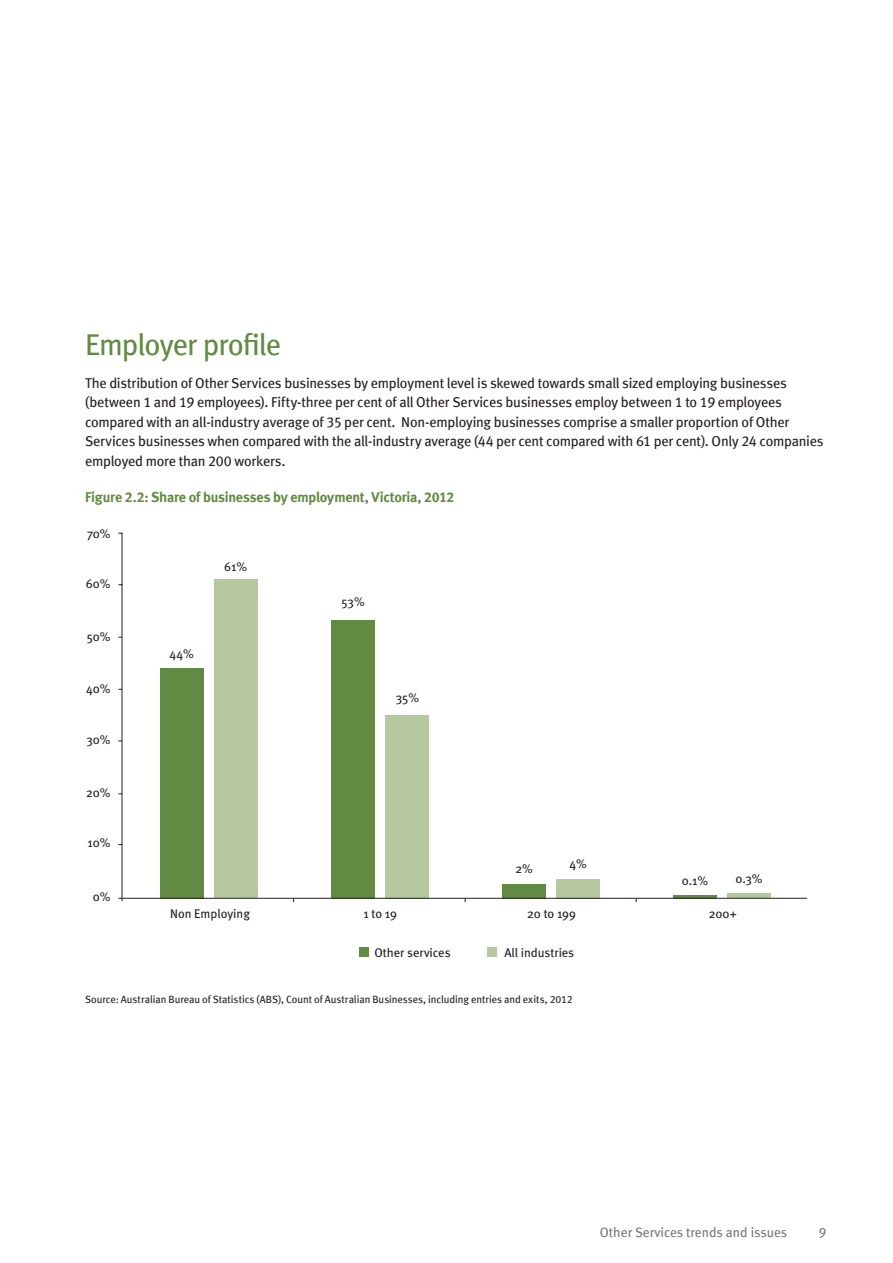
<style>
.page{position:relative;width:893px;height:1263px;background:#fff}
.page>*{position:absolute;margin:0;border:0;box-sizing:border-box;transform-origin:0 0}
.t1{font:30px "Meta Book LF";letter-spacing:-.03em;color:#638a42}
.t2{font:14.25px/19.5px "Meta Book LF";letter-spacing:-.015em;color:#231f20}
.t3{font:14.25px "Meta Bold LF";letter-spacing:-.015em;color:#638a42}
.t4{font:13.5px "Meta Book LF";color:#76787b}
.t5{font:12.6px "Meta";color:#231f20}
.t6{font:10.5px "Meta Book LF";letter-spacing:-.005em;color:#231f20}
</style>
<div class="page">
<hr style="left:122px;top:533px;width:1px;height:368px;background:#231f20">
<div style="left:160px;top:668px;width:43px;height:230px;background:#638a42"></div>
<div style="left:214px;top:579px;width:43px;height:319px;background:#b5c89f"></div>
<div style="left:332px;top:620px;width:43px;height:278px;background:#638a42"></div>
<div style="left:386px;top:715px;width:43px;height:183px;background:#b5c89f"></div>
<div style="left:503px;top:884px;width:43px;height:14px;background:#638a42"></div>
<div style="left:557px;top:879px;width:43px;height:19px;background:#b5c89f"></div>
<hr style="left:673px;top:895px;width:43px;height:3px;background:#638a42">
<div style="left:727px;top:893px;width:44px;height:5px;background:#b5c89f"></div>
<hr style="left:118px;top:898px;width:689px;height:1px;background:#231f20">
<div style="left:359px;top:947px;width:9px;height:9px;background:#638a42"></div>
<div style="left:488px;top:947px;width:9px;height:9px;background:#b5c89f"></div>
<h1 class="t1" style="left:85px;top:327px;width:197px">Employer profile</h1>
<p class="t2" style="left:85px;top:373px;width:740px">The distribution of Other Services businesses by employment level is skewed towards small sized employing businesses (between 1 and 19 employees). Fifty-three per cent of all Other Services businesses employ between 1 to 19 employees compared with an all-industry average of 35 per cent. Non-employing businesses comprise a smaller proportion of Other Services businesses when compared with the all-industry average (44 per cent compared with 61 per cent). Only 24 companies employed more than 200 workers.</p>
<p class="t3" style="left:85px;top:489px;width:371px">Figure 2.2: Share of businesses by employment, Victoria, 2012</p>
<p class="t5" style="left:87px;top:526px;width:25px">70%</p>
<p class="t5" style="left:86px;top:576px;width:26px">60%</p>
<p class="t5" style="left:87px;top:629px;width:25px">50%</p>
<p class="t5" style="left:86px;top:681px;width:26px">40%</p>
<p class="t5" style="left:86px;top:732px;width:26px">30%</p>
<p class="t5" style="left:86px;top:785px;width:26px">20%</p>
<p class="t5" style="left:88px;top:836px;width:24px">10%</p>
<p class="t5" style="left:93px;top:889px;width:19px">0%</p>
<p class="t5" style="left:169px;top:646px;width:26px">44%</p>
<p class="t5" style="left:224px;top:559px;width:24px">61%</p>
<p class="t5" style="left:342px;top:594px;width:25px">53%</p>
<p class="t5" style="left:396px;top:690px;width:25px">35%</p>
<p class="t5" style="left:515px;top:861px;width:19px">2%</p>
<p class="t5" style="left:570px;top:856px;width:19px">4%</p>
<p class="t5" style="left:682px;top:874px;width:28px">0.1%</p>
<p class="t5" style="left:735px;top:871px;width:29px">0.3%</p>
<p class="t5" style="left:170px;top:907px;width:81px">Non Employing</p>
<p class="t5" style="left:364px;top:907px;width:35px">1 to 19</p>
<p class="t5" style="left:527px;top:907px;width:50px">20 to 199</p>
<p class="t5" style="left:709px;top:907px;width:29px">200+</p>
<p class="t5" style="left:374px;top:945px;width:78px">Other services</p>
<p class="t5" style="left:504px;top:945px;width:71px">All industries</p>
<p class="t6" style="left:85px;top:993px;width:489px">Source: Australian Bureau of Statistics (ABS), Count of Australian Businesses, including entries and exits, 2012</p>
<p class="t4" style="left:600px;top:1225px;width:189px">Other Services trends and issues</p>
<p class="t4" style="left:819px;top:1225px;width:9px">9</p>
</div>
